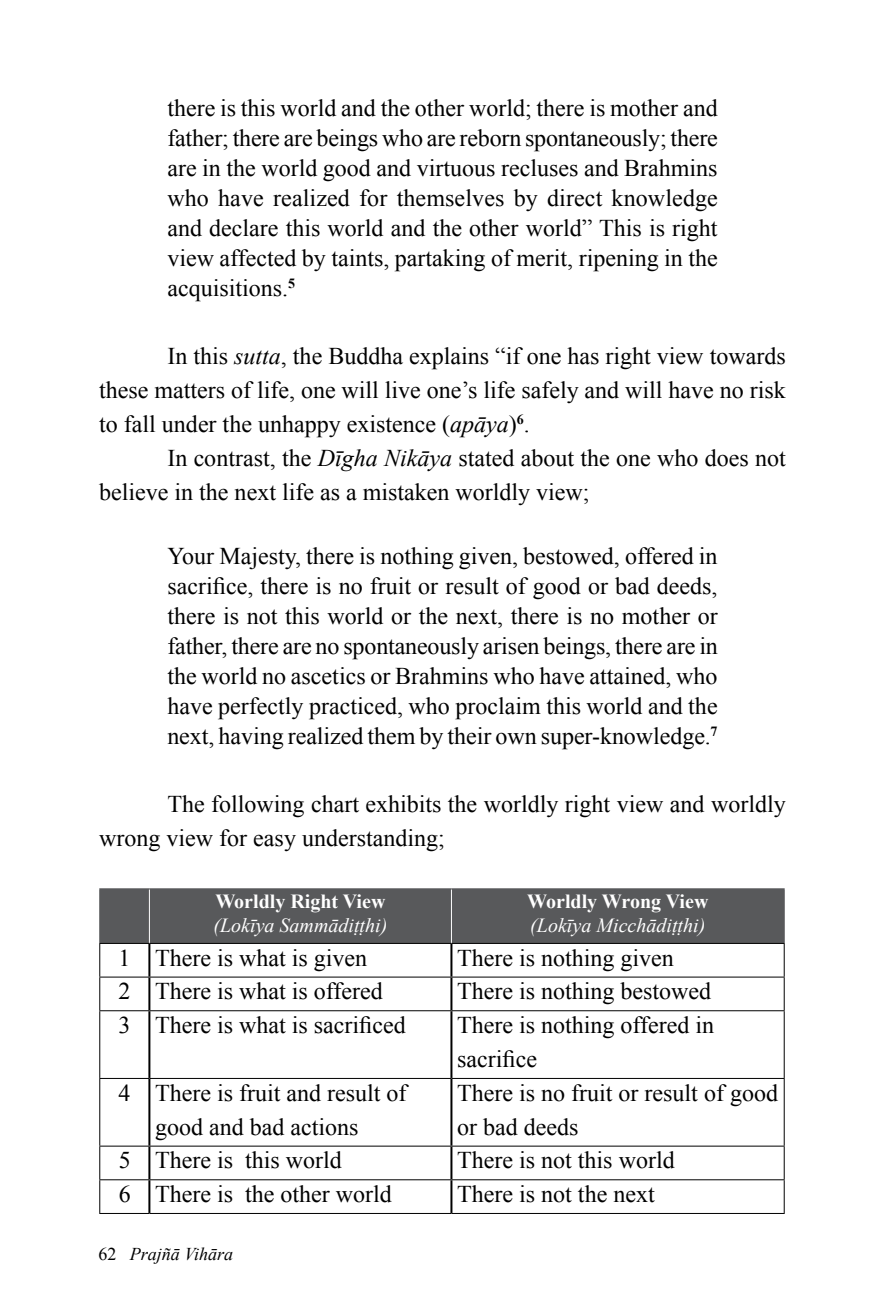
<style>
.page{position:relative;width:885px;height:1316px;background:#fff}
.page>*{position:absolute;margin:0;border:0;box-sizing:border-box;transform-origin:0 0}
.t1{font:24px/30px "Times New Roman";color:#000}
.t2{font:italic 20px "Times New Roman";color:#fff}
.t3{font:700 20px "Times New Roman";letter-spacing:-.02em;color:#fff}
.t4{font:italic 18px "Times New Roman";color:#000}
.s1{font-style:italic}
.s2{font-style:normal}
</style>
<div class="page">
<div style="left:100px;top:889px;width:683px;height:53px;background:#58595b"></div>
<hr style="left:148px;top:943px;width:2px;height:33px;background:#000">
<hr style="left:450px;top:943px;width:2px;height:33px;background:#000">
<hr style="left:148px;top:977px;width:2px;height:33px;background:#000">
<hr style="left:450px;top:977px;width:2px;height:33px;background:#000">
<hr style="left:148px;top:1011px;width:2px;height:66px;background:#000">
<hr style="left:450px;top:1011px;width:2px;height:66px;background:#000">
<hr style="left:148px;top:1078px;width:2px;height:67px;background:#000">
<hr style="left:450px;top:1078px;width:2px;height:67px;background:#000">
<hr style="left:148px;top:1146px;width:2px;height:33px;background:#000">
<hr style="left:450px;top:1146px;width:2px;height:33px;background:#000">
<hr style="left:148px;top:1180px;width:2px;height:32px;background:#000">
<hr style="left:450px;top:1180px;width:2px;height:32px;background:#000">
<hr style="left:149px;top:889px;width:1px;height:53px;background:#fff">
<hr style="left:451px;top:889px;width:1px;height:53px;background:#fff">
<hr style="left:99px;top:888px;width:50px;height:1px;background:#58595b">
<hr style="left:99px;top:889px;width:1px;height:53px;background:#58595b">
<hr style="left:149px;top:888px;width:302px;height:1px;background:#58595b">
<hr style="left:451px;top:888px;width:333px;height:1px;background:#58595b">
<hr style="left:783px;top:889px;width:1px;height:53px;background:#58595b">
<hr style="left:99px;top:942px;width:50px;height:1px;background:#000">
<hr style="left:99px;top:943px;width:1px;height:33px;background:#000">
<hr style="left:149px;top:942px;width:302px;height:1px;background:#000">
<hr style="left:451px;top:942px;width:333px;height:1px;background:#000">
<hr style="left:783px;top:943px;width:1px;height:33px;background:#000">
<hr style="left:99px;top:976px;width:50px;height:1px;background:#000">
<hr style="left:99px;top:977px;width:1px;height:33px;background:#000">
<hr style="left:149px;top:976px;width:302px;height:1px;background:#000">
<hr style="left:451px;top:976px;width:333px;height:1px;background:#000">
<hr style="left:783px;top:977px;width:1px;height:33px;background:#000">
<hr style="left:99px;top:1010px;width:50px;height:1px;background:#000">
<hr style="left:99px;top:1011px;width:1px;height:66px;background:#000">
<hr style="left:149px;top:1010px;width:302px;height:1px;background:#000">
<hr style="left:451px;top:1010px;width:333px;height:1px;background:#000">
<hr style="left:783px;top:1011px;width:1px;height:66px;background:#000">
<hr style="left:99px;top:1077px;width:50px;height:1px;background:#000">
<hr style="left:99px;top:1078px;width:1px;height:67px;background:#000">
<hr style="left:149px;top:1077px;width:302px;height:1px;background:#000">
<hr style="left:451px;top:1077px;width:333px;height:1px;background:#000">
<hr style="left:783px;top:1078px;width:1px;height:67px;background:#000">
<hr style="left:99px;top:1145px;width:50px;height:1px;background:#000">
<hr style="left:99px;top:1146px;width:1px;height:33px;background:#000">
<hr style="left:149px;top:1145px;width:302px;height:1px;background:#000">
<hr style="left:451px;top:1145px;width:333px;height:1px;background:#000">
<hr style="left:783px;top:1146px;width:1px;height:33px;background:#000">
<hr style="left:99px;top:1179px;width:50px;height:1px;background:#000">
<hr style="left:99px;top:1180px;width:1px;height:32px;background:#000">
<hr style="left:149px;top:1179px;width:302px;height:1px;background:#000">
<hr style="left:451px;top:1179px;width:333px;height:1px;background:#000">
<hr style="left:783px;top:1180px;width:1px;height:32px;background:#000">
<hr style="left:99px;top:1212px;width:50px;height:1px;background:#000">
<hr style="left:149px;top:1212px;width:302px;height:1px;background:#000">
<hr style="left:451px;top:1212px;width:333px;height:1px;background:#000">
<p class="t1" style="left:167px;top:92px;width:552px;text-align:justify">there is this world and the other world; there is mother and father; there are beings who are reborn spontaneously; there are in the world good and virtuous recluses and Brahmins who have realized for themselves by direct knowledge and declare this world and the other world” This is right view affected by taints, partaking of merit, ripening in the acquisitions.<sup>5</sup></p>
<p class="t1" style="left:99px;top:338px;width:688px;line-height:34px;text-align:justify;text-indent:68px">In this <span class="s1">sutta</span>, the Buddha explains “if one has right view towards these matters of life, one will live one’s life safely and will have no risk to fall under the unhappy existence (<span class="s1">apāya</span>)<sup>6</sup>.</p>
<p class="t1" style="left:99px;top:440px;width:688px;line-height:34px;text-indent:68px">In contrast, the <span class="s1">Dīgha Nikāya</span> stated about the one who does not believe in the next life as a mistaken worldly view;</p>
<p class="t1" style="left:167px;top:540px;width:552px;text-align:justify">Your Majesty, there is nothing given, bestowed, offered in sacrifice, there is no fruit or result of good or bad deeds, there is not this world or the next, there is no mother or father, there are no spontaneously arisen beings, there are in the world no ascetics or Brahmins who have attained, who have perfectly practiced, who proclaim this world and the next, having realized them by their own super-knowledge.<sup>7</sup></p>
<p class="t1" style="left:99px;top:786px;width:688px;line-height:34px;text-indent:68px">The following chart exhibits the worldly right view and worldly wrong view for easy understanding;</p>
<p class="t3" style="left:215px;top:886px;width:172px">Worldly Right View</p>
<p class="t2" style="left:213px;top:911px;width:175px">(Lokīya Sammādiṭṭhi)</p>
<p class="t3" style="left:527px;top:886px;width:183px">Worldly Wrong View</p>
<p class="t2" style="left:530px;top:911px;width:176px">(Lokīya Micchādiṭṭhi)</p>
<p class="t1" style="left:119px;top:941px;width:250px">1 There is what is given</p>
<p class="t1" style="left:457px;top:941px;width:218px">There is nothing given</p>
<p class="t1" style="left:119px;top:975px;width:265px">2 There is what is offered</p>
<p class="t1" style="left:457px;top:975px;width:255px">There is nothing bestowed</p>
<p class="t1" style="left:119px;top:1009px;width:289px">3 There is what is sacrificed</p>
<p class="t1" style="left:457px;top:1007px;width:258px;line-height:34px">There is nothing offered in sacrifice</p>
<p class="t1" style="left:119px;top:1074px;width:289px;line-height:34px;text-align:center">4 There is fruit and result of good and bad actions</p>
<p class="t1" style="left:457px;top:1074px;width:322px;line-height:34px">There is no fruit or result of good or bad deeds</p>
<p class="t1" style="left:119px;top:1144px;width:225px">5 There is this world</p>
<p class="t1" style="left:457px;top:1144px;width:219px">There is not this world</p>
<p class="t1" style="left:119px;top:1178px;width:275px">6 There is the other world</p>
<p class="t1" style="left:457px;top:1178px;width:199px">There is not the next</p>
<p class="t4" style="left:98px;top:1241px;width:136px"><span class="s2">62</span> Prajñā Vihāra</p>
</div>
